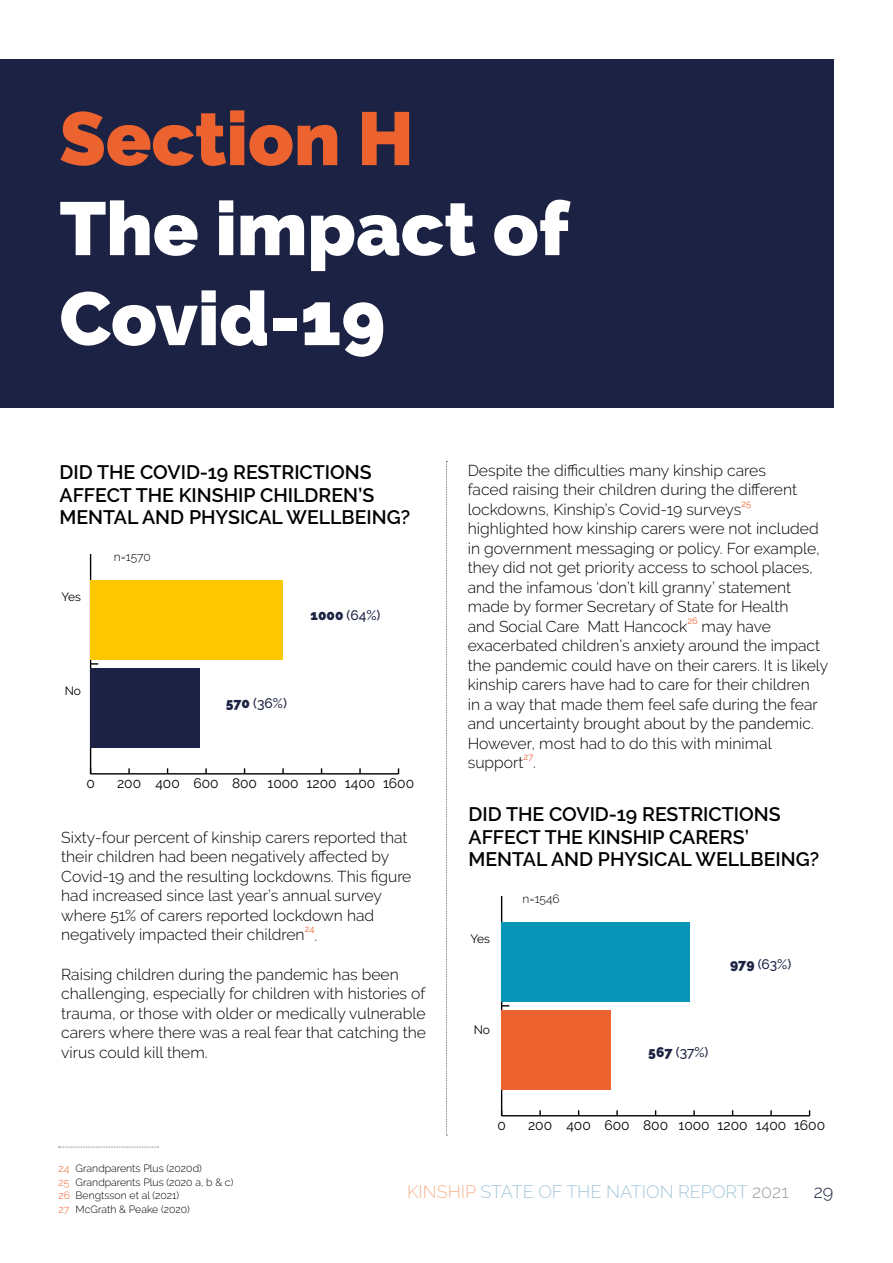
<style>
.page{position:relative;width:893px;height:1263px;background:#fff}
.page>*{position:absolute;margin:0;border:0;box-sizing:border-box;transform-origin:0 0}
.t1{font:900 75px/90px "Raleway";color:#fff}
.t2{font:900 75px "Raleway";color:#ec632f}
.t3{font:600 19.5px/22.5px "Raleway";color:#000}
.t4{font:300 18px "Raleway";color:#a6c8db}
.t5{font:300 18px "Raleway";color:#1c2243}
.t6{font:300 15.75px/19.5px "Raleway";color:#000}
.t7{font:13.8px "Raleway";color:#000}
.t8{font:500 13.8px "Raleway";color:#1c2243}
.t9{font:300 12px "Raleway";color:#000}
.t10{font:12px "Raleway";letter-spacing:-.005em;color:#000}
.t11{font:300 10.5px/13.5px "Raleway";color:#000}
.t12{font:9.15px "Raleway";letter-spacing:-.005em;color:#ec632f}
.s1{font-weight:900}
.s2{color:#ec632f}
.s3{color:#f8b794}
.s4{color:#9d9d9c}
</style>
<div class="page">
<div style="left:0;top:60px;width:833px;height:348px;background:#1c2243"></div>
<hr style="left:91px;top:773px;width:308px;height:1px;background:#000">
<svg style="left:128px;top:768px;width:2px;height:6px"></svg>
<svg style="left:205px;top:768px;width:2px;height:6px"></svg>
<svg style="left:282px;top:768px;width:2px;height:6px"></svg>
<svg style="left:359px;top:768px;width:2px;height:6px"></svg>
<hr style="left:90px;top:554px;width:1px;height:220px;background:#000">
<svg style="left:91px;top:663px;width:7px;height:2px"></svg>
<div style="left:91px;top:668px;width:109px;height:79px;background:#1c2243"></div>
<div style="left:91px;top:580px;width:192px;height:79px;background:#fec800"></div>
<hr style="left:502px;top:1115px;width:308px;height:1px;background:#000">
<hr style="left:501px;top:896px;width:1px;height:220px;background:#000">
<div style="left:502px;top:1010px;width:109px;height:79px;background:#ec632f"></div>
<div style="left:502px;top:922px;width:188px;height:79px;background:#0795b8"></div>
<svg style="left:446px;top:461px;width:1px;height:675px"></svg>
<svg style="left:59px;top:1147px;width:99px;height:1px"></svg>
<h1 class="t2" style="left:60px;top:95px;width:356px">Section H</h1>
<h1 class="t1" style="left:60px;top:184px;width:511px">The impact of<br>Covid-19</h1>
<p class="t3" style="left:60px;top:461px;width:352px">DID THE COVID-19 RESTRICTIONS<br>AFFECT THE KINSHIP CHILDREN’S<br>MENTAL AND PHYSICAL WELLBEING?</p>
<p class="t9" style="left:114px;top:549px;width:39px">n=1570</p>
<p class="t10" style="left:61px;top:590px;width:21px">Yes</p>
<p class="t10" style="left:65px;top:683px;width:18px">No</p>
<p class="t8" style="left:311px;top:607px;width:71px"><span class="s1">1000</span> (64%)</p>
<p class="t8" style="left:226px;top:695px;width:63px"><span class="s1">570</span> (36%)</p>
<p class="t7" style="left:86px;top:775px;width:10px">0</p>
<p class="t7" style="left:117px;top:775px;width:299px">200 400 600 800 1000 1200 1400 1600</p>
<p class="t6" style="left:61px;top:828px;width:352px">Sixty-four percent of kinship carers reported that their children had been negatively affected by Covid-19 and the resulting lockdowns. This figure had increased since last year’s annual survey where 51% of carers reported lockdown had negatively impacted their children</p>
<p class="t12" style="left:305px;top:924px;width:11px">24</p>
<p class="t6" style="left:314px;top:925px;width:4px">.</p>
<p class="t6" style="left:61px;top:964px;width:366px">Raising children during the pandemic has been challenging, especially for children with histories of trauma, or those with older or medically vulnerable carers where there was a real fear that catching the virus could kill them.</p>
<p class="t6" style="left:468px;top:460px;width:331px">Despite the difficulties many kinship cares faced raising their children during the different lockdowns, Kinship’s Covid-19 surveys</p>
<p class="t12" style="left:741px;top:498px;width:11px">25</p>
<p class="t6" style="left:468px;top:519px;width:354px">highlighted how kinship carers were not included in government messaging or policy. For example, they did not get priority access to school places, and the infamous ‘don’t kill granny’ statement made by former Secretary of State for Health<br>and Social Care Matt Hancock</p>
<p class="t12" style="left:687px;top:615px;width:12px">26</p>
<p class="t6" style="left:468px;top:616px;width:362px;text-indent:234px">may have exacerbated children’s anxiety around the impact the pandemic could have on their carers. It is likely kinship carers have had to care for their children<br>in a way that made them feel safe during the fear and uncertainty brought about by the pandemic.<br>However, most had to do this with minimal support</p>
<p class="t12" style="left:524px;top:752px;width:11px">27</p>
<p class="t6" style="left:533px;top:753px;width:4px">.</p>
<p class="t3" style="left:468px;top:803px;width:352px">DID THE COVID-19 RESTRICTIONS<br>AFFECT THE KINSHIP CARERS’<br>MENTAL AND PHYSICAL WELLBEING?</p>
<p class="t9" style="left:523px;top:891px;width:39px">n=1546</p>
<p class="t10" style="left:470px;top:932px;width:21px">Yes</p>
<p class="t8" style="left:730px;top:956px;width:63px"><span class="s1">979</span> (63%)</p>
<p class="t10" style="left:474px;top:1023px;width:18px">No</p>
<p class="t8" style="left:648px;top:1044px;width:62px"><span class="s1">567</span> (37%)</p>
<p class="t7" style="left:497px;top:1117px;width:10px">0</p>
<p class="t7" style="left:528px;top:1117px;width:299px">200 400 600 800 1000 1200 1400 1600</p>
<p class="t11" style="left:59px;top:1161px;width:176px"><span class="s2">24</span> Grandparents Plus (2020d)<br><span class="s2">25</span> Grandparents Plus (2020 a, b &amp; c)<br><span class="s2">26</span> Bengtsson et al (2021)<br><span class="s2">27</span> McGrath &amp; Peake (2020)</p>
<p class="t4" style="left:407px;top:1181px;width:383px"><span class="s3">KINSHIP</span> STATE OF THE NATION REPORT <span class="s4">2021</span></p>
<p class="t5" style="left:814px;top:1181px;width:21px">29</p>
</div>
